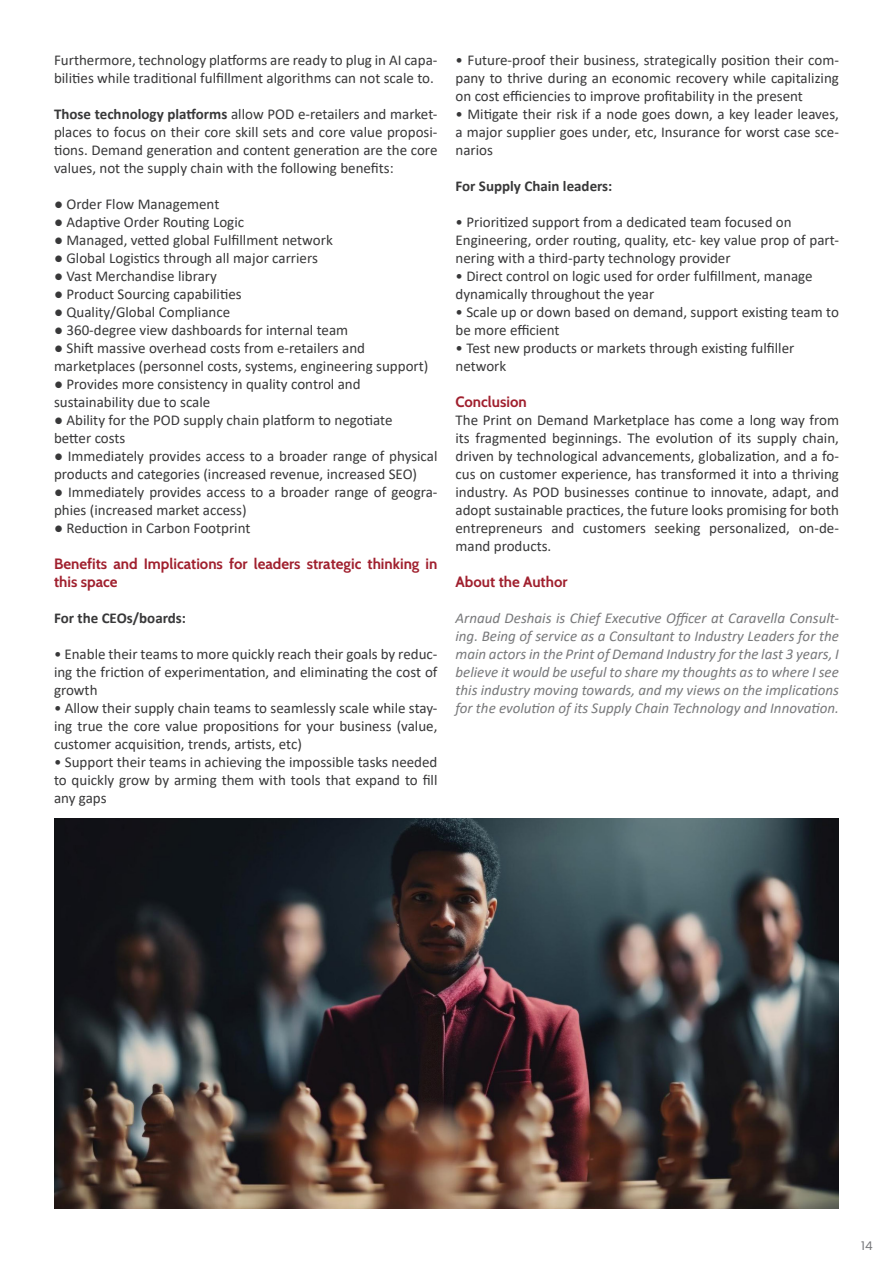
<style>
.page{position:relative;width:893px;height:1263px;background:#fff}
.page>*{position:absolute;margin:0;border:0;box-sizing:border-box;transform-origin:0 0}
.t1{font:15px/18px "Calibri";color:#383839}
.t2{font:italic 15px/18px "Calibri";color:#78797b;text-align:justify}
.t3{font:700 15px/18px "Cabin";color:#a0202e}
.t4{font:700 15px "Calibri";color:#383839}
.t5{font:12px "Poppins";color:#77787b}
.s1{font-weight:700}
</style>
<div class="page">
<img style="left:54px;top:819px;width:785px;height:390px">
<p class="t1" style="left:54px;top:51px;width:385px">Furthermore, technology platforms are ready to plug in AI capa&shy;bilities while traditional fulfillment algorithms can not scale to.</p>
<p class="t1" style="left:54px;top:105px;width:385px;text-align:justify"><span class="s1">Those technology platforms</span> allow POD e-retailers and market&shy;places to focus on their core skill sets and core value proposi&shy;tions. Demand generation and content generation are the core values, not the supply chain with the following benefits:</p>
<p class="t1" style="left:54px;top:195px;width:167px">● Order Flow Management</p>
<p class="t1" style="left:54px;top:213px;width:192px">● Adaptive Order Routing Logic</p>
<p class="t1" style="left:54px;top:231px;width:280px">● Managed, vetted global Fulfillment network</p>
<p class="t1" style="left:54px;top:249px;width:265px">● Global Logistics through all major carriers</p>
<p class="t1" style="left:54px;top:267px;width:165px">● Vast Merchandise library</p>
<p class="t1" style="left:54px;top:285px;width:189px">● Product Sourcing capabilities</p>
<p class="t1" style="left:54px;top:303px;width:178px">● Quality/Global Compliance</p>
<p class="t1" style="left:54px;top:321px;width:296px">● 360-degree view dashboards for internal team</p>
<p class="t1" style="left:54px;top:339px;width:376px">● Shift massive overhead costs from e-retailers and marketplaces (personnel costs, systems, engineering support)</p>
<p class="t1" style="left:54px;top:375px;width:308px">● Provides more consistency in quality control and sustainability due to scale</p>
<p class="t1" style="left:54px;top:411px;width:340px">● Ability for the POD supply chain platform to negotiate better costs</p>
<p class="t1" style="left:54px;top:447px;width:385px">● Immediately provides access to a broader range of physical products and categories (increased revenue, increased SEO)</p>
<p class="t1" style="left:54px;top:483px;width:385px">● Immediately provides access to a broader range of geogra&shy;phies (increased market access)</p>
<p class="t1" style="left:54px;top:519px;width:198px">● Reduction in Carbon Footprint</p>
<p class="t3" style="left:54px;top:555px;width:385px">Benefits and Implications for leaders strategic thinking in this space</p>
<p class="t4" style="left:54px;top:608px;width:134px">For the CEOs/boards:</p>
<p class="t1" style="left:54px;top:645px;width:385px;text-align:justify">• Enable their teams to more quickly reach their goals by reduc&shy;ing the friction of experimentation, and eliminating the cost of growth</p>
<p class="t1" style="left:54px;top:699px;width:385px;text-align:justify">• Allow their supply chain teams to seamlessly scale while stay&shy;ing true the core value propositions for your business (value, customer acquisition, trends, artists, etc)</p>
<p class="t1" style="left:54px;top:753px;width:385px;text-align:justify">• Support their teams in achieving the impossible tasks needed to quickly grow by arming them with tools that expand to fill any gaps</p>
<p class="t1" style="left:455px;top:51px;width:385px;text-align:justify">• Future-proof their business, strategically position their com&shy;pany to thrive during an economic recovery while capitalizing on cost efficiencies to improve profitability in the present</p>
<p class="t1" style="left:455px;top:105px;width:385px;text-align:justify">• Mitigate their risk if a node goes down, a key leader leaves, a major supplier goes under, etc, Insurance for worst case sce&shy;narios</p>
<p class="t4" style="left:455px;top:176px;width:158px">For Supply Chain leaders:</p>
<p class="t1" style="left:455px;top:213px;width:385px">• Prioritized support from a dedicated team focused on<br>Engineering, order routing, quality, etc- key value prop of part&shy;nering with a third-party technology provider</p>
<p class="t1" style="left:455px;top:267px;width:359px">• Direct control on logic used for order fulfillment, manage dynamically throughout the year</p>
<p class="t1" style="left:455px;top:303px;width:385px">• Scale up or down based on demand, support existing team to be more efficient</p>
<p class="t1" style="left:455px;top:339px;width:340px">• Test new products or markets through existing fulfiller network</p>
<p class="t3" style="left:455px;top:393px;width:73px">Conclusion</p>
<p class="t1" style="left:455px;top:411px;width:385px;text-align:justify">The Print on Demand Marketplace has come a long way from its fragmented beginnings. The evolution of its supply chain, driven by technological advancements, globalization, and a fo&shy;cus on customer experience, has transformed it into a thriving industry. As POD businesses continue to innovate, adapt, and adopt sustainable practices, the future looks promising for both entrepreneurs and customers seeking personalized, on-de&shy;mand products.</p>
<p class="t3" style="left:455px;top:573px;width:114px">About the Author</p>
<p class="t2" style="left:455px;top:609px;width:385px">Arnaud Deshais is Chief Executive Officer at Caravella Consult&shy;ing. Being of service as a Consultant to Industry Leaders for the main actors in the Print of Demand Industry for the last 3 years, I believe it would be useful to share my thoughts as to where I see this industry moving towards, and my views on the implications for the evolution of its Supply Chain Technology and Innovation.</p>
<p class="t5" style="left:861px;top:1239px;width:13px">14</p>
</div>
